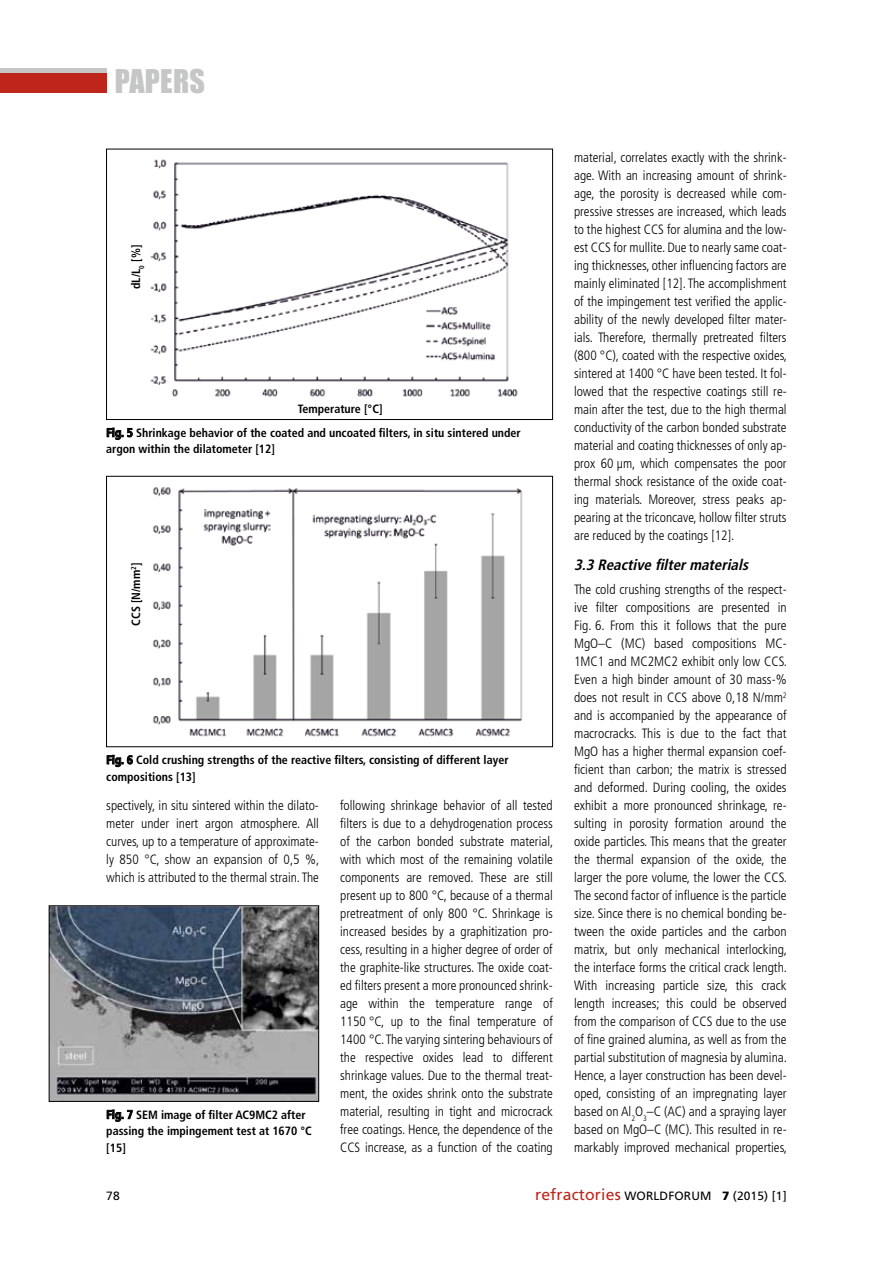
<style>
.page{position:relative;width:893px;height:1263px;background:#fff}
.page>*{position:absolute;margin:0;border:0;box-sizing:border-box;transform-origin:0 0}
.t1{font:30px "Impact";letter-spacing:.01em;color:#c5c6c6}
.t2{font:italic 700 condensed 15px "Frutiger";color:#000}
.t3{font:300 condensed 13.5px/18px "Frutiger";color:#000}
.t4{font:700 condensed 12px/16.5px "Frutiger";color:#000}
.t5{font:12px "Frutiger";letter-spacing:.01em;color:#000}
.s1{font-size:15.75px;color:#be251b}
.s2{font-weight:900}
</style>
<div class="page">
<div style="left:0;top:68px;width:106px;height:5px;background:#c5c6c6"></div>
<div style="left:0;top:73px;width:106px;height:20px;background:#be251b"></div>
<svg style="left:107px;top:428px;width:26px;height:12px"></svg>
<img style="left:150px;top:159px;width:368px;height:238px">
<div style="left:106px;top:149px;width:447px;height:271px;border:1px solid #000"></div>
<svg style="left:107px;top:755px;width:26px;height:12px"></svg>
<img style="left:152px;top:487px;width:371px;height:250px">
<div style="left:106px;top:476px;width:447px;height:271px;border:1px solid #000"></div>
<svg style="left:107px;top:1110px;width:26px;height:12px"></svg>
<img style="left:51px;top:907px;width:266px;height:192px">
<h1 class="t1" style="left:115px;top:62px;width:92px">PAPERS</h1>
<p class="t4" style="left:128px;top:289px;width:46px;rotate:-90deg">dL/L<sub>0</sub> [%]</p>
<p class="t4" style="left:298px;top:401px;width:86px">Temperature [°C]</p>
<p class="t4" style="left:106px;top:424px;width:416px">Fig. 5 Shrinkage behavior of the coated and uncoated filters, in situ sintered under argon within the dilatometer [12]</p>
<p class="t4" style="left:128px;top:626px;width:64px;rotate:-90deg">CCS [N/mm<sup>2</sup>]</p>
<p class="t4" style="left:106px;top:752px;width:404px">Fig. 6 Cold crushing strengths of the reactive filters, consisting of different layer compositions [13]</p>
<p class="t3" style="left:106px;top:796px;width:215px;text-align:justify">spectively, in situ sintered within the dilato&shy;meter under inert argon atmosphere. All curves, up to a temperature of approximate&shy;ly 850 °C, show an expansion of 0,5 %, which is attributed to the thermal strain. The</p>
<p class="t4" style="left:106px;top:1106px;width:207px">Fig. 7 SEM image of filter AC9MC2 after passing the impingement test at 1670 °C [15]</p>
<p class="t3" style="left:340px;top:797px;width:215px;text-align:justify">following shrinkage behavior of all tested filters is due to a dehydrogenation process of the carbon bonded substrate material, with which most of the remaining volatile components are removed. These are still present up to 800 °C, because of a thermal pretreatment of only 800 °C. Shrinkage is increased besides by a graphitization pro&shy;cess, resulting in a higher degree of order of the graphite-like structures. The oxide coat&shy;ed filters present a more pronounced shrink&shy;age within the temperature range of 1150 °C, up to the final temperature of 1400 °C. The varying sintering behaviours of the respective oxides lead to different shrinkage values. Due to the thermal treat&shy;ment, the oxides shrink onto the substrate material, resulting in tight and microcrack free coatings. Hence, the dependence of the CCS increase, as a function of the coating</p>
<p class="t3" style="left:574px;top:149px;width:215px">material, correlates exactly with the shrink&shy;age. With an increasing amount of shrink&shy;age, the porosity is decreased while com&shy;pressive stresses are increased, which leads to the highest CCS for alumina and the low&shy;est CCS for mullite. Due to nearly same coat&shy;ing thicknesses, other influencing factors are mainly eliminated [12]. The accomplishment of the impingement test verified the applic&shy;ability of the newly developed filter mater&shy;ials. Therefore, thermally pretreated filters (800 °C), coated with the respective oxides, sintered at 1400 °C have been tested. It fol&shy;lowed that the respective coatings still re&shy;main after the test, due to the high thermal conductivity of the carbon bonded substrate material and coating thicknesses of only ap&shy;prox 60 µm, which compensates the poor thermal shock resistance of the oxide coat&shy;ing materials. Moreover, stress peaks ap&shy;pearing at the triconcave, hollow filter struts are reduced by the coatings [12].</p>
<p class="t2" style="left:574px;top:556px;width:179px">3.3 Reactive filtermaterials</p>
<p class="t3" style="left:574px;top:581px;width:215px">The cold crushing strengths of the respect&shy;ive filter compositions are presented in Fig. 6. From this it follows that the pure MgO–C (MC) based compositions MC-1MC1 and MC2MC2 exhibit only low CCS.<br>Even a high binder amount of 30 mass-% does not result in CCS above 0,18 N/mm<sup>2 </sup>and is accompanied by the appearance of macrocracks. This is due to the fact that MgO has a higher thermal expansion coef&shy;ficient than carbon; the matrix is stressed and deformed. During cooling, the oxides exhibit a more pronounced shrinkage, re&shy;sulting in porosity formation around the oxide particles. This means that the greater the thermal expansion of the oxide, the larger the pore volume, the lower the CCS.<br>The second factor of influence is the particle size. Since there is no chemical bonding be&shy;tween the oxide particles and the carbon matrix, but only mechanical interlocking, the interface forms the critical crack length.<br>With increasing particle size, this crack length increases; this could be observed from the comparison of CCS due to the use of fine grained alumina, as well as from the partial substitution of magnesia by alumina.<br>Hence, a layer construction has been devel&shy;oped, consisting of an impregnating layer based on Al<sub>2</sub>O<sub>3</sub>–C (AC) and a spraying layer based on MgO–C (MC). This resulted in re&shy;markably improved mechanical properties,</p>
<p class="t5" style="left:106px;top:1189px;width:15px">78</p>
<p class="t5" style="left:535px;top:1189px;width:253px"><span class="s1">refractories</span> WORLDFORUM <span class="s2">7</span> (2015) [1]</p>
</div>
